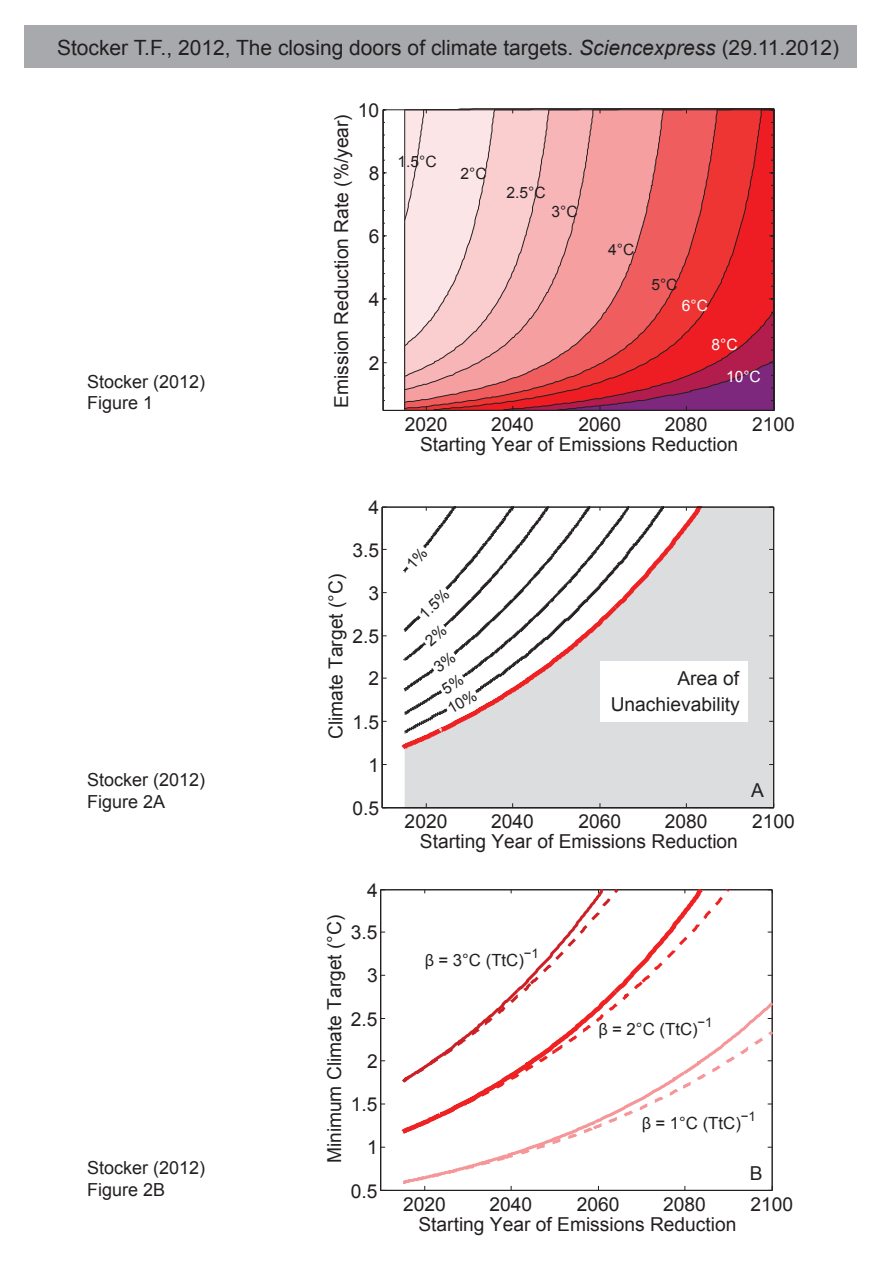
<style>
.page{position:relative;width:893px;height:1263px;background:#fff}
.page>*{position:absolute;margin:0;border:0;box-sizing:border-box;transform-origin:0 0}
.t1{font:21px "Arial";color:#231f20}
.t2{font:19.2px/26.1px "Arial";color:#231f20;text-align:right}
.t3{font:18px/21.6px "Arial";color:#231f20}
.t4{font:16.8px "Arial";color:#231f20}
.t5{font:15.6px "Arial";color:#231f20}
.t6{font:15.6px/31.5px "Arial";color:#fff}
.t7{font:13.2px "Arial";color:#231f20}
.s1{font-style:italic}
</style>
<div class="page">
<hr style="left:383px;top:109px;width:391px;height:1px;background:#231f20">
<svg style="left:404px;top:108px;width:371px;height:303px;background:#e67e84"></svg>
<hr style="left:383px;top:410px;width:391px;height:1px;background:#231f20">
<hr style="left:773px;top:110px;width:1px;height:300px;background:#231f20">
<hr style="left:383px;top:110px;width:1px;height:300px;background:#231f20">
<div style="left:24px;top:26px;width:832px;height:42px;background:#a8a9ad"></div>
<div style="left:405px;top:508px;width:369px;height:301px;background:#dcdddf"></div>
<div style="left:600px;top:661px;width:148px;height:60px;background:#fff"></div>
<svg style="left:769px;top:803px;width:4px;height:4px"></svg>
<svg style="left:769px;top:508px;width:4px;height:3px"></svg>
<hr style="left:382px;top:507px;width:392px;height:1px;background:#231f20">
<hr style="left:382px;top:807px;width:392px;height:1px;background:#231f20">
<hr style="left:773px;top:507px;width:1px;height:301px;background:#231f20">
<hr style="left:382px;top:507px;width:1px;height:301px;background:#231f20">
<hr style="left:381px;top:889px;width:391px;height:1px;background:#231f20">
<hr style="left:381px;top:1190px;width:391px;height:1px;background:#231f20">
<hr style="left:380px;top:890px;width:1px;height:300px;background:#231f20">
<svg style="left:397px;top:889px;width:376px;height:302px"></svg>
<svg style="left:383px;top:507px;width:332px;height:258px"></svg>
<p class="t1" style="left:57px;top:33px;width:784px">Stocker T.F., 2012, The closing doors of climate targets. <span class="s1">Sciencexpress</span> (29.11.2012)</p>
<p class="t3" style="left:87px;top:371px;width:120px">Stocker (2012)<br>Figure 1</p>
<p class="t3" style="left:87px;top:769px;width:120px">Stocker (2012)<br>Figure 2A</p>
<p class="t3" style="left:87px;top:1157px;width:120px">Stocker (2012)<br>Figure 2B</p>
<p class="t2" style="left:358px;top:97px;width:23px">10</p>
<p class="t2" style="left:328px;top:408px;width:295px;rotate:-90deg">Emission Reduction Rate (%/year)</p>
<p class="t2" style="left:369px;top:160px;width:12px">8</p>
<p class="t2" style="left:369px;top:223px;width:12px">6</p>
<p class="t2" style="left:369px;top:286px;width:12px">4</p>
<p class="t2" style="left:369px;top:350px;width:12px">2</p>
<p class="t2" style="left:369px;top:495px;width:12px">4</p>
<p class="t2" style="left:352px;top:537px;width:28px">3.5</p>
<p class="t2" style="left:323px;top:739px;width:167px;rotate:-90deg">Climate Target (°C)</p>
<p class="t2" style="left:369px;top:580px;width:12px">3</p>
<p class="t2" style="left:352px;top:623px;width:28px">2.5</p>
<p class="t2" style="left:369px;top:666px;width:12px">2</p>
<p class="t2" style="left:352px;top:709px;width:28px">1.5</p>
<p class="t2" style="left:369px;top:752px;width:12px">1</p>
<p class="t2" style="left:352px;top:795px;width:28px">0.5</p>
<p class="t2" style="left:367px;top:877px;width:12px">4</p>
<p class="t2" style="left:321px;top:1163px;width:250px;rotate:-90deg">Minimum Climate Target (°C)</p>
<p class="t2" style="left:351px;top:920px;width:28px">3.5</p>
<p class="t2" style="left:367px;top:963px;width:12px">3</p>
<p class="t2" style="left:351px;top:1006px;width:28px">2.5</p>
<p class="t2" style="left:367px;top:1048px;width:12px">2</p>
<p class="t2" style="left:351px;top:1091px;width:28px">1.5</p>
<p class="t2" style="left:367px;top:1135px;width:12px">1</p>
<p class="t2" style="left:351px;top:1178px;width:28px">0.5</p>
<p class="t5" style="left:397px;top:151px;width:41px">1.5°C</p>
<p class="t5" style="left:460px;top:163px;width:28px">2°C</p>
<p class="t5" style="left:506px;top:182px;width:41px">2.5°C</p>
<p class="t5" style="left:551px;top:201px;width:28px">3°C</p>
<p class="t5" style="left:608px;top:239px;width:28px">4°C</p>
<p class="t5" style="left:651px;top:274px;width:28px">5°C</p>
<p class="t6" style="left:682px;top:290px;width:28px">6°C</p>
<p class="t6" style="left:726px;top:329px;width:36px;text-indent:-14px">8°C<br>10°C</p>
<p class="t2" style="left:405px;top:411px;width:44px">2020</p>
<p class="t2" style="left:491px;top:411px;width:44px">2040</p>
<p class="t2" style="left:578px;top:411px;width:44px">2060</p>
<p class="t2" style="left:665px;top:411px;width:44px">2080</p>
<p class="t2" style="left:752px;top:411px;width:44px">2100</p>
<p class="t2" style="left:420px;top:431px;width:319px">Starting Year of Emissions Reduction</p>
<p class="t5" style="left:414px;top:608px;width:37px;rotate:-44deg">1.5%</p>
<p class="t2" style="left:611px;top:666px;width:131px">Area of<br>Unachievability</p>
<p class="t2" style="left:751px;top:777px;width:14px">A</p>
<p class="t2" style="left:405px;top:809px;width:44px">2020</p>
<p class="t2" style="left:491px;top:809px;width:44px">2040</p>
<p class="t2" style="left:578px;top:809px;width:44px">2060</p>
<p class="t2" style="left:665px;top:809px;width:44px">2080</p>
<p class="t2" style="left:752px;top:809px;width:44px">2100</p>
<p class="t2" style="left:420px;top:829px;width:319px">Starting Year of Emissions Reduction</p>
<p class="t7" style="left:524px;top:945px;width:17px">−1</p>
<p class="t4" style="left:438px;top:949px;width:87px">= 3°C (TtC)</p>
<p class="t7" style="left:697px;top:1013px;width:17px">−1</p>
<p class="t4" style="left:612px;top:1018px;width:87px">= 2°C (TtC)</p>
<p class="t7" style="left:741px;top:1108px;width:17px">−1</p>
<p class="t4" style="left:655px;top:1112px;width:87px">= 1°C (TtC)</p>
<p class="t2" style="left:750px;top:1160px;width:14px">B</p>
<p class="t2" style="left:403px;top:1191px;width:44px">2020</p>
<p class="t2" style="left:490px;top:1191px;width:44px">2040</p>
<p class="t2" style="left:577px;top:1191px;width:44px">2060</p>
<p class="t2" style="left:663px;top:1191px;width:44px">2080</p>
<p class="t2" style="left:751px;top:1191px;width:44px">2100</p>
<p class="t2" style="left:418px;top:1211px;width:319px">Starting Year of Emissions Reduction</p>
</div>
